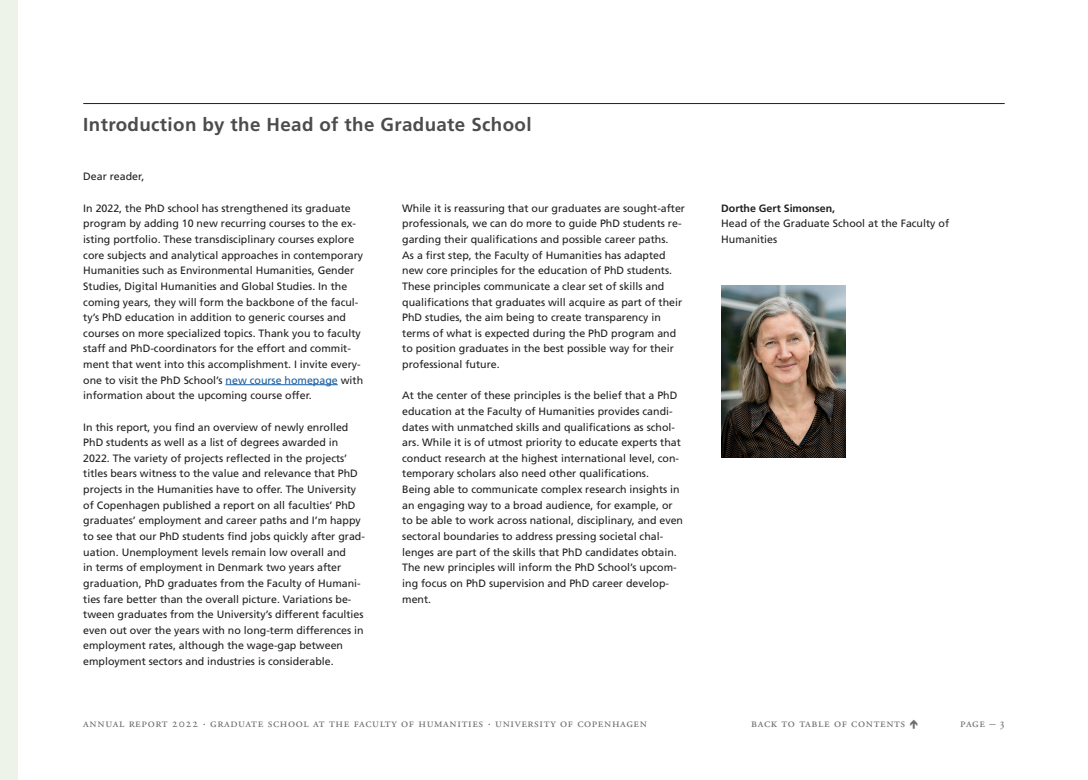
<style>
.page{position:relative;width:1088px;height:780px;background:#fff}
.page>*{position:absolute;margin:0;border:0;box-sizing:border-box;transform-origin:0 0}
.Rubrik{font:700 18.75px "Frutiger LT Std";letter-spacing:.02em;color:#4b4c4d}
.t1{font:12.5px "Adobe Garamond Pro";letter-spacing:.05em;color:#6c6d70}
.Brødtekst{font:10.62px/15.6px "Frutiger LT Std";color:#231f20}
.s1{color:#175d9e}
.s2{font-weight:700}
</style>
<div class="page">
<div style="left:0;top:0;width:18px;height:780px;background:#eef3ea"></div>
<hr style="left:226px;top:384px;width:112px;height:1px;background:#175d9e">
<img style="left:721px;top:285px;width:125px;height:172px">
<hr style="left:83px;top:103px;width:922px;height:1px;background:#231f20">
<p class="Rubrik" style="left:83px;top:114px;width:450px">Introduction by the Head of the Graduate School</p>
<p class="Brødtekst" style="left:83px;top:169px;width:63px">Dear reader,</p>
<p class="Brødtekst" style="left:83px;top:200px;width:281px">In 2022, the PhD school has strengthened its graduate program by adding 10 new recurring courses to the ex&shy;isting portfolio. These transdisciplinary courses explore core subjects and analytical approaches in contemporary Humanities such as Environmental Humanities, Gender Studies, Digital Humanities and Global Studies. In the coming years, they will form the backbone of the facul&shy;ty’s PhD education in addition to generic courses and courses on more specialized topics. Thank you to faculty staff and PhD-coordinators for the effort and commit&shy;ment that went into this accomplishment. I invite every&shy;one to visit the PhD School’s <span class="s1">new course homepage</span> with information about the upcoming course offer.</p>
<p class="Brødtekst" style="left:83px;top:419px;width:283px">In this report, you find an overview of newly enrolled PhD students as well as a list of degrees awarded in 2022. The variety of projects reflected in the projects’ titles bears witness to the value and relevance that PhD projects in the Humanities have to offer. The University of Copenhagen published a report on all faculties’ PhD graduates’ employment and career paths and I’m happy to see that our PhD students find jobs quickly after grad&shy;uation. Unemployment levels remain low overall and<br>in terms of employment in Denmark two years after graduation, PhD graduates from the Faculty of Humani&shy;ties fare better than the overall picture. Variations be&shy;tween graduates from the University’s different faculties even out over the years with no long-term differences in employment rates, although the wage-gap between employment sectors and industries is considerable.</p>
<p class="Brødtekst" style="left:402px;top:200px;width:284px">While it is reassuring that our graduates are sought-after professionals, we can do more to guide PhD students re&shy;garding their qualifications and possible career paths.<br>As a first step, the Faculty of Humanities has adapted new core principles for the education of PhD students.<br>These principles communicate a clear set of skills and qualifications that graduates will acquire as part of their PhD studies, the aim being to create transparency in terms of what is expected during the PhD program and to position graduates in the best possible way for their professional future.</p>
<p class="Brødtekst" style="left:402px;top:388px;width:282px">At the center of these principles is the belief that a PhD education at the Faculty of Humanities provides candi&shy;dates with unmatched skills and qualifications as schol&shy;ars. While it is of utmost priority to educate experts that conduct research at the highest international level, con&shy;temporary scholars also need other qualifications.<br>Being able to communicate complex research insights in an engaging way to a broad audience, for example, or to be able to work across national, disciplinary, and even sectoral boundaries to address pressing societal chal&shy;lenges are part of the skills that PhD candidates obtain.<br>The new principles will inform the PhD School’s upcom&shy;ing focus on PhD supervision and PhD career develop&shy;ment.</p>
<p class="Brødtekst" style="left:721px;top:200px;width:229px"><span class="s2">Dorthe Gert Simonsen,<br></span>Head of the Graduate School at the Faculty of<br>Humanities</p>
<p class="t1" style="left:83px;top:715px;width:565px">annual report 2022 · graduate school at the faculty of humanities · university of copenhagen</p>
<p class="t1" style="left:751px;top:715px;width:155px">back to table of contents</p>
<p class="t1" style="left:960px;top:715px;width:46px">page – 3</p>
</div>
